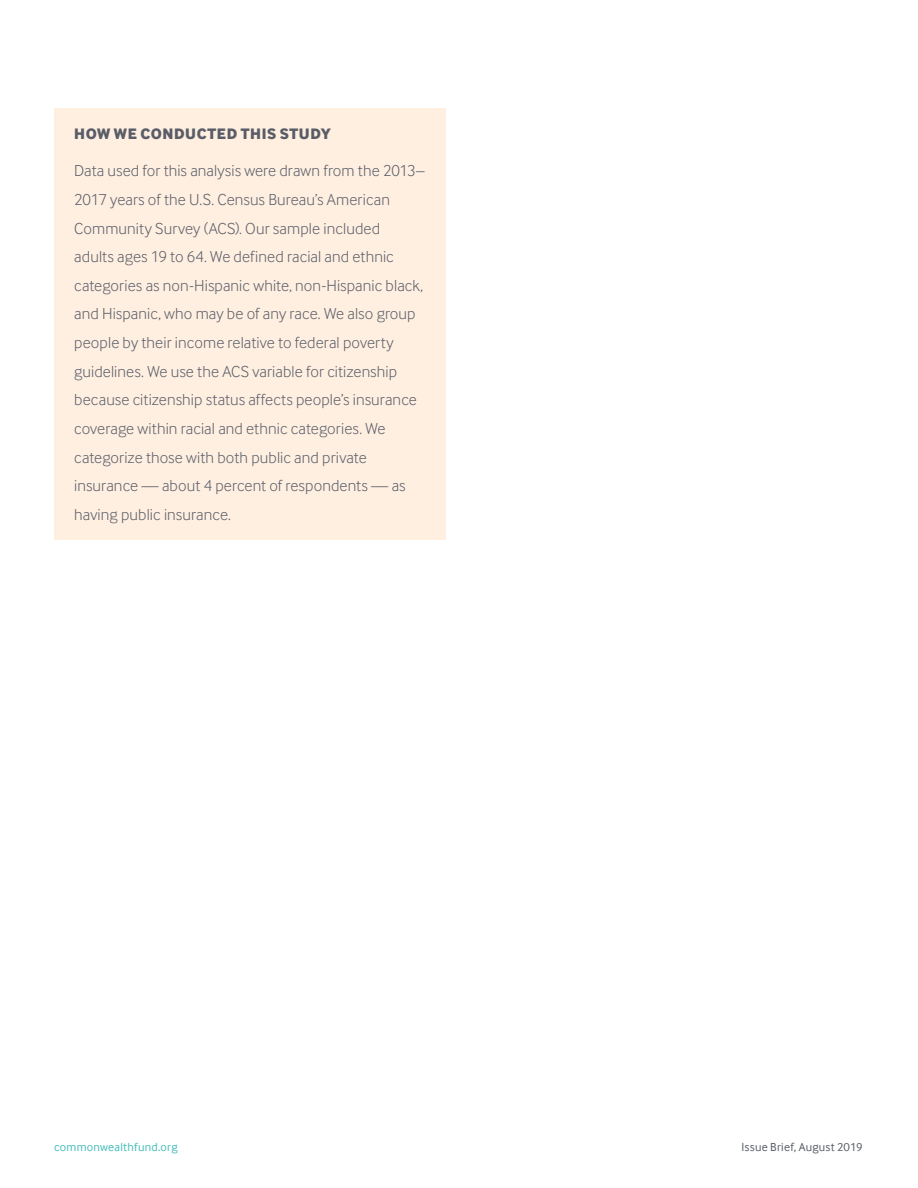
<style>
.page{position:relative;width:918px;height:1188px;background:#fff}
.page>*{position:absolute;margin:0;border:0;box-sizing:border-box;transform-origin:0 0}
.Sidebar_Body_Copy{font:300 16.5px/28.7px "Inter Face";letter-spacing:.005em;color:#5a5d67}
.Sidebar_-_Title{font:15.75px "Inter Face X Bold";letter-spacing:.035em;color:#5a5d67}
.t1{font:12px "Inter Face";letter-spacing:.015em;color:#5a5d67}
.t2{font:12px "Inter Face";letter-spacing:.02em;color:#44bdbb}
</style>
<div class="page">
<div style="left:54px;top:108px;width:392px;height:432px;background:#feefe1"></div>
<p class="Sidebar_-_Title" style="left:74px;top:124px;width:258px">HOW WE CONDUCTED THIS STUDY</p>
<p class="Sidebar_Body_Copy" style="left:74px;top:156px;width:352px">Data used for this analysis were drawn from the 2013– 2017 years of the U.S. Census Bureau’s American Community Survey (ACS). Our sample included<br>adults ages 19 to 64. We defined racial and ethnic categories as non-Hispanic white, non-Hispanic black, and Hispanic, who may be of any race. We also group people by their income relative to federal poverty guidelines. We use the ACS variable for citizenship because citizenship status affects people’s insurance coverage within racial and ethnic categories. We categorize those with both public and private insurance — about 4 percent of respondents — as having public insurance.</p>
<p class="t2" style="left:54px;top:1140px;width:125px">commonwealthfund.org</p>
<p class="t1" style="left:742px;top:1140px;width:122px">Issue Brief, August 2019</p>
</div>
